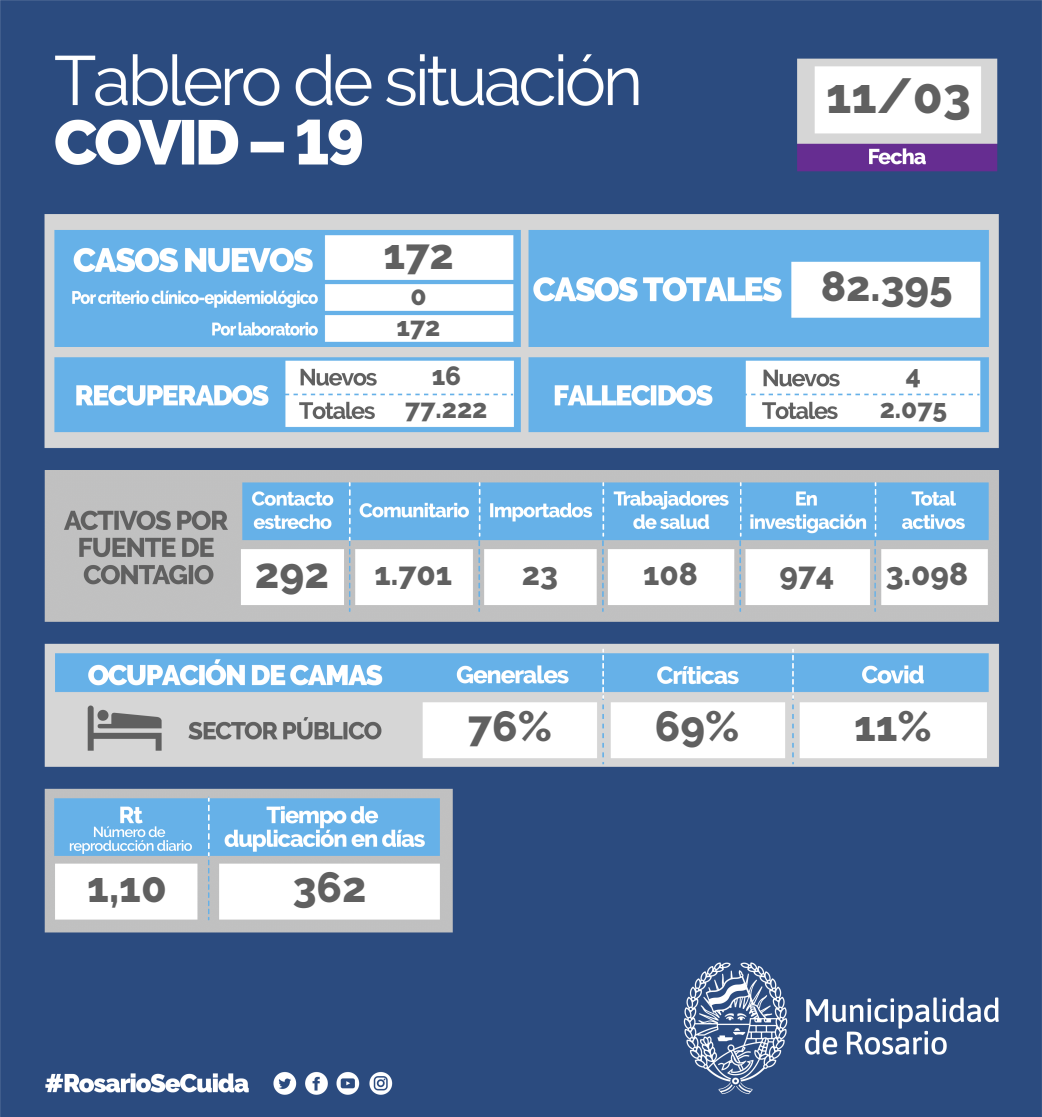
<style>
.page{position:relative;width:1042px;height:1117px;background:#fff}
.page>*{position:absolute;margin:0;border:0;box-sizing:border-box;transform-origin:0 0}
.t1{font:800 49px "Raleway";color:#606060}
.t2{font:800 42px "Raleway";color:#606060}
.t3{font:800 31.5px "Raleway";color:#606060}
.t4{font:800 26.25px/31.3px "Raleway";color:#606060;text-align:center}
.s1{font-size:42.35px}
</style>
<div class="page">
<img style="left:0;top:0;width:1042px;height:1116px">
<p class="t2" style="left:384px;top:230px;width:72px">172</p>
<p class="t4" style="left:396px;top:280px;width:45px">0<br>172</p>
<p class="t1" style="left:826px;top:68px;width:146px">11/03</p>
<p class="t2" style="left:821px;top:262px;width:133px">82.395</p>
<p class="t4" style="left:405px;top:358px;width:84px;line-height:33.8px">16<br>77.222</p>
<p class="t4" style="left:880px;top:358px;width:69px;line-height:33.9px">4<br>2.075</p>
<p class="t3" style="left:255px;top:556px;width:199px"><span class="s1">292</span> 1.701</p>
<p class="t3" style="left:522px;top:556px;width:38px">23</p>
<p class="t3" style="left:643px;top:556px;width:56px">108</p>
<p class="t3" style="left:779px;top:556px;width:56px">974</p>
<p class="t3" style="left:886px;top:556px;width:84px">3.098</p>
<p class="t2" style="left:87px;top:863px;width:81px">1,10</p>
<p class="t2" style="left:293px;top:863px;width:75px">362</p>
<p class="t2" style="left:468px;top:702px;width:85px">76%</p>
<p class="t2" style="left:655px;top:702px;width:86px">69%</p>
<p class="t2" style="left:854px;top:701px;width:79px">11%</p>
</div>
